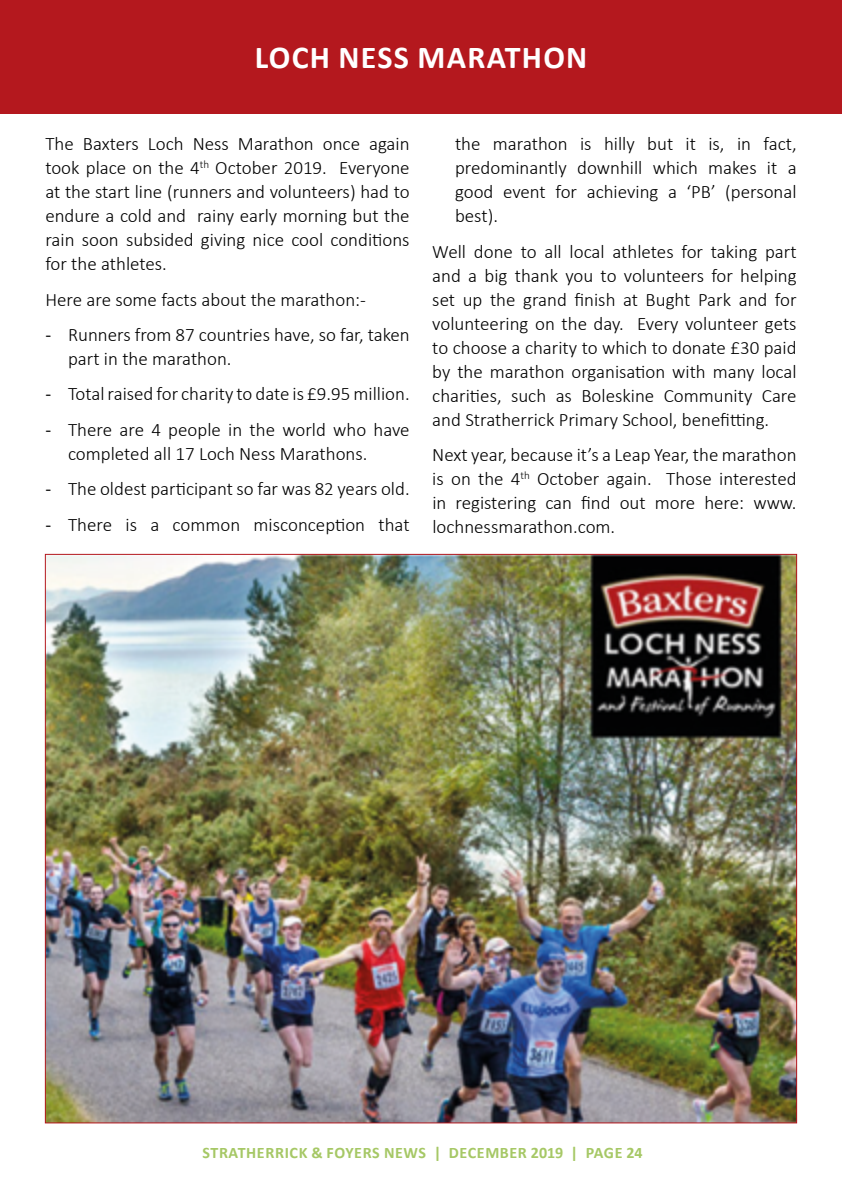
<style>
.page{position:relative;width:842px;height:1191px;background:#fff}
.page>*{position:absolute;margin:0;border:0;box-sizing:border-box;transform-origin:0 0}
.t1{font:700 32px "Calibri";letter-spacing:.04em;color:#fff}
.t2{font:300 19px/24px "Calibri";color:#000;text-align:justify}
.t3{font:700 16px "Calibri";letter-spacing:.04em;color:#b0cf72}
.s1{font-weight:400}
</style>
<div class="page">
<div style="left:0;top:0;width:842px;height:113px;background:#b4181e"></div>
<img style="left:47px;top:556px;width:748px;height:565px">
<h1 class="t1" style="left:255px;top:37px;width:334px">LOCH NESS MARATHON</h1>
<p class="t2" style="left:45px;top:131px;width:366px">The Baxters Loch Ness Marathon once again took place on the 4<sup>th</sup> October 2019. Everyone at the start line (runners and volunteers) had to endure a cold and rainy early morning but the rain soon subsided giving nice cool conditions for the athletes.</p>
<p class="t2" style="left:45px;top:286px;width:322px">Here are some facts about the marathon:-</p>
<p class="t2" style="left:68px;top:322px;width:343px;text-indent:-23px"><span class="s1">-</span> Runners from 87 countries have, so far, taken part in the marathon.</p>
<p class="t2" style="left:45px;top:381px;width:366px"><span class="s1">-</span> Total raised for charity to date is £9.95 million.</p>
<p class="t2" style="left:68px;top:416px;width:343px;text-indent:-23px"><span class="s1">-</span> There are 4 people in the world who have completed all 17 Loch Ness Marathons.</p>
<p class="t2" style="left:45px;top:476px;width:366px"><span class="s1">-</span> The oldest participant so far was 82 years old.</p>
<p class="t2" style="left:45px;top:511px;width:366px"><span class="s1">-</span> There is a common misconception that</p>
<p class="t2" style="left:455px;top:131px;width:343px">the marathon is hilly but it is, in fact, predominantly downhill which makes it a good event for achieving a ‘PB’ (personal best).</p>
<p class="t2" style="left:432px;top:238px;width:366px">Well done to all local athletes for taking part and a big thank you to volunteers for helping set up the grand finish at Bught Park and for volunteering on the day. Every volunteer gets to choose a charity to which to donate £30 paid by the marathon organisation with many local charities, such as Boleskine Community Care and Stratherrick Primary School, benefitting.</p>
<p class="t2" style="left:432px;top:442px;width:366px">Next year, because it’s a Leap Year, the marathon is on the 4<sup>th</sup> October again. Those interested in registering can find out more here: www. lochnessmarathon.com.</p>
<p class="t3" style="left:202px;top:1142px;width:442px">STRATHERRICK &amp; FOYERS NEWS | DECEMBER 2019 | PAGE 24</p>
</div>
